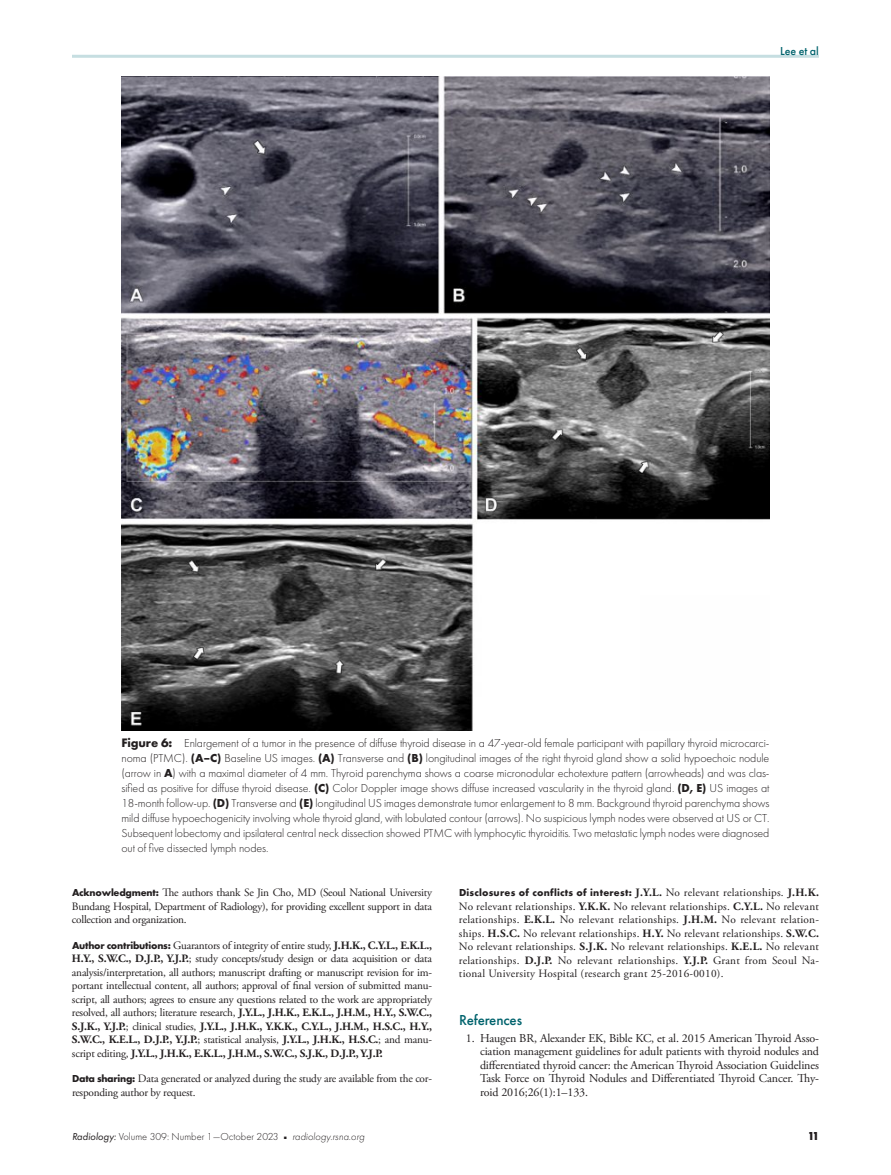
<style>
.page{position:relative;width:891px;height:1175px;background:#fff}
.page>*{position:absolute;margin:0;border:0;box-sizing:border-box;transform-origin:0 0}
.t1{font:500 15px "Futura PT";letter-spacing:-.01em;color:#00636d}
.t2{font:300 12px/15px "Futura PT";letter-spacing:-.01em;color:#231f20;text-align:justify}
.t3{font:12px/13.5px "Adobe Garamond Pro";letter-spacing:-.01em;color:#231f20;text-align:justify}
.t4{font:500 12px "Futura PT";color:#00636d}
.t5{font:800 12px "Futura PT Cond";color:#231f20}
.t6{font:11.25px/13.5px "Adobe Garamond Pro";letter-spacing:-.02em;color:#231f20;text-align:justify}
.t7{font:700 10.5px "Futura PT";letter-spacing:.02em;color:#231f20}
.t8{font:300 10.5px "Futura PT";color:#231f20}
.s1{font-weight:700;font-size:12.75px}
.s2{font-weight:700}
.s3{font-family:"Futura PT";font-weight:700;font-size:10.5px}
.s4{font-family:"Adobe Garamond Pro";font-size:11.25px}
.s5{font-family:"Adobe Garamond Pro";font-weight:400;font-size:11.25px}
.s6{font-weight:400;font-style:italic}
.s7{font-style:italic}
</style>
<div class="page">
<hr style="left:72px;top:55px;width:747px;height:3px;background:#c6dee1">
<img style="left:122px;top:77px;width:648px;height:653px">
<p class="t4" style="left:780px;top:44px;width:40px">Lee et al</p>
<p class="t2" style="left:121px;top:736px;width:650px"><span class="s1">Figure 6:</span> Enlargement of a tumor in the presence of diffuse thyroid disease in a 47-year-old female participant with papillary thyroid microcarci&shy;noma (PTMC). <span class="s2">(A–C)</span> Baseline US images. <span class="s2">(A)</span> Transverse and <span class="s2">(B)</span> longitudinal images of the right thyroid gland show a solid hypoechoic nodule (arrow in <span class="s2">A</span>) with a maximal diameter of 4 mm. Thyroid parenchyma shows a coarse micronodular echotexture pattern (arrowheads) and was clas&shy;sified as positive for diffuse thyroid disease. <span class="s2">(C)</span> Color Doppler image shows diffuse increased vascularity in the thyroid gland. <span class="s2">(D, E)</span> US images at 18-month follow-up. <span class="s2">(D)</span> Transverse and <span class="s2">(E)</span> longitudinal US images demonstrate tumor enlargement to 8 mm. Background thyroid parenchyma shows mild diffuse hypoechogenicity involving whole thyroid gland, with lobulated contour (arrows). No suspicious lymph nodes were observed at US or CT.<br>Subsequent lobectomy and ipsilateral central neck dissection showed PTMC with lymphocytic thyroiditis. Two metastatic lymph nodes were diagnosed out of five dissected lymph nodes.</p>
<p class="t6" style="left:72px;top:886px;width:362px"><span class="s3">Acknowledgment:</span> The authors thank Se Jin Cho, MD (Seoul National University Bundang Hospital, Department of Radiology), for providing excellent support in data collection and organization.</p>
<p class="t6" style="left:72px;top:939px;width:362px"><span class="s3">Author contributions:</span> Guarantors of integrity of entire study, <span class="s2">J.H.K., C.Y.L., E.K.L., H.Y., S.W.C., D.J.P., Y.J.P.</span>; study concepts/study design or data acquisition or data analysis/interpretation, all authors; manuscript drafting or manuscript revision for im&shy;portant intellectual content, all authors; approval of final version of submitted manu&shy;script, all authors; agrees to ensure any questions related to the work are appropriately resolved, all authors; literature research, <span class="s2">J.Y.L., J.H.K., E.K.L., J.H.M., H.Y., S.W.C., S.J.K., Y.J.P.</span>; clinical studies, <span class="s2">J.Y.L., J.H.K., Y.K.K., C.Y.L., J.H.M., H.S.C., H.Y., S.W.C., K.E.L., D.J.P., Y.J.P.</span>; statistical analysis, <span class="s2">J.Y.L., J.H.K., H.S.C.</span>; and manu&shy;script editing, <span class="s2">J.Y.L., J.H.K., E.K.L., J.H.M., S.W.C., S.J.K., D.J.P., Y.J.P.</span></p>
<p class="t6" style="left:72px;top:1072px;width:362px"><span class="s3">Data sharing:</span> Data generated or analyzed during the study are available from the cor&shy;responding author by request.</p>
<p class="t7" style="left:459px;top:886px;width:361px">Disclosures of conflicts of interest: <span class="s4">J.Y.L.</span> <span class="s5">No relevant relationships.</span> <span class="s4">J.H.K.</span></p>
<p class="t6" style="left:459px;top:900px;width:362px">No relevant relationships. <span class="s2">Y.K.K.</span> No relevant relationships. <span class="s2">C.Y.L.</span> No relevant relationships. <span class="s2">E.K.L.</span> No relevant relationships. <span class="s2">J.H.M.</span> No relevant relation&shy;ships. <span class="s2">H.S.C.</span> No relevant relationships. <span class="s2">H.Y.</span> No relevant relationships. <span class="s2">S.W.C.<br></span>No relevant relationships. <span class="s2">S.J.K.</span> No relevant relationships. <span class="s2">K.E.L.</span> No relevant relationships. <span class="s2">D.J.P.</span> No relevant relationships. <span class="s2">Y.J.P.</span> Grant from Seoul Na&shy;tional University Hospital (research grant 25-2016-0010).</p>
<h1 class="t1" style="left:459px;top:1011px;width:65px">References</h1>
<p class="t3" style="left:480px;top:1031px;width:341px;text-indent:-14px">1. Haugen BR, Alexander EK, Bible KC, et al. 2015 American Thyroid Asso&shy;ciation management guidelines for adult patients with thyroid nodules and differentiated thyroid cancer: the American Thyroid Association Guidelines Task Force on Thyroid Nodules and Differentiated Thyroid Cancer. Thy&shy;roid 2016;26(1):1–133.</p>
<p class="t8" style="left:72px;top:1131px;width:294px"><span class="s6">Radiology:</span> Volume 309: Number 1—October 2023 <sup>■</sup> <span class="s7">radiology.rsna.org</span></p>
<p class="t5" style="left:808px;top:1129px;width:13px">11</p>
</div>
